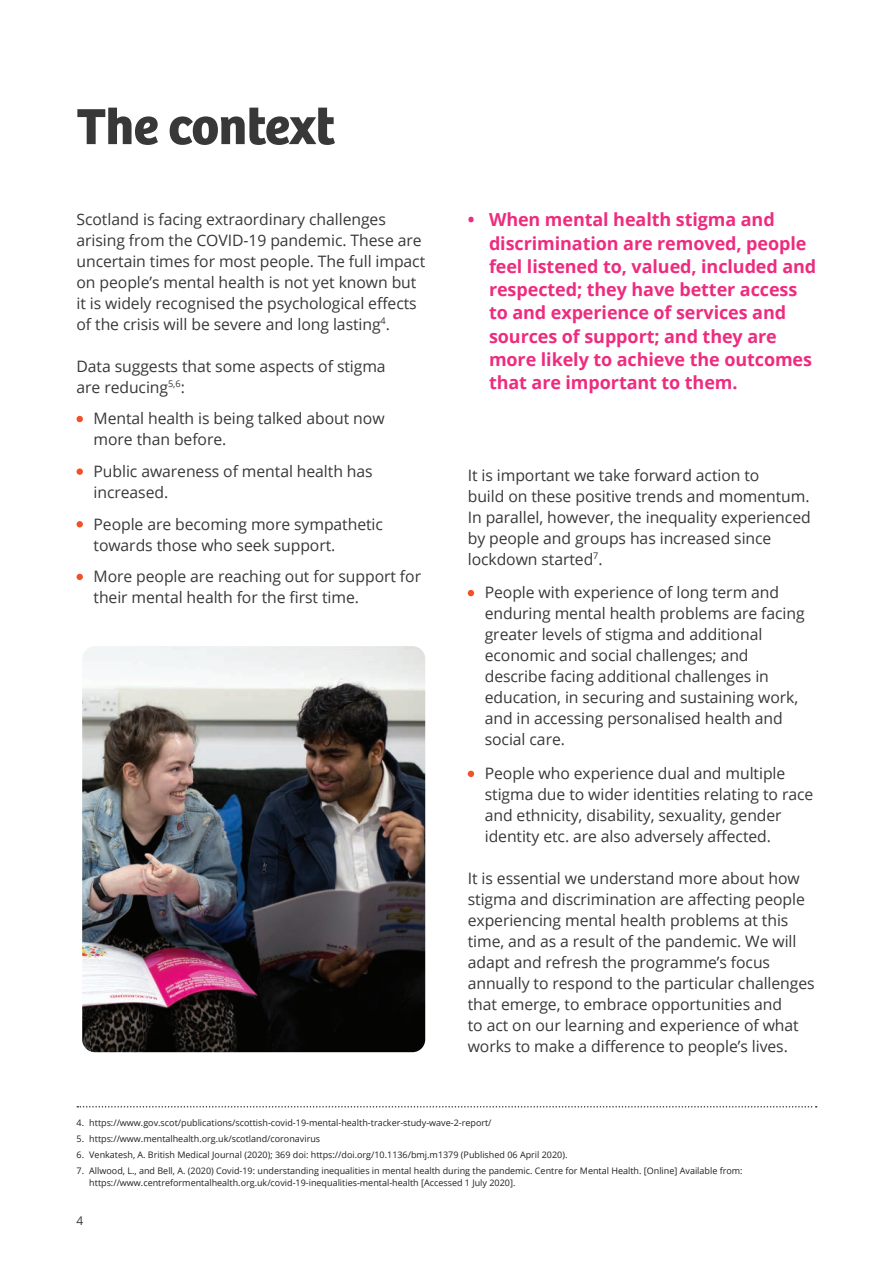
<style>
.page{position:relative;width:893px;height:1263px;background:#fff}
.page>*{position:absolute;margin:0;border:0;box-sizing:border-box;transform-origin:0 0}
.t1{font:700 52.5px "Bree";letter-spacing:-.005em;color:#383839}
.t2{font:700 18px/23.2px "Open Sans";letter-spacing:-.005em;color:#ee2c7f}
.t3{font:15.75px/21px "Open Sans";letter-spacing:-.005em;color:#383839}
.t4{font:12px "Open Sans";color:#383839}
.t5{font:9px/12px "Open Sans";color:#231f20}
</style>
<div class="page">
<svg style="left:77px;top:416px;width:6px;height:6px"></svg>
<div style="left:77px;top:468px;width:6px;height:7px;background:#f05126;border-radius:50%"></div>
<svg style="left:77px;top:521px;width:6px;height:6px"></svg>
<svg style="left:77px;top:574px;width:6px;height:6px"></svg>
<svg style="left:468px;top:590px;width:6px;height:6px"></svg>
<svg style="left:468px;top:771px;width:6px;height:6px"></svg>
<img style="left:82px;top:646px;width:343px;height:406px">
<svg style="left:77px;top:1106px;width:740px;height:1px"></svg>
<h1 class="t1" style="left:77px;top:95px;width:260px">The context</h1>
<p class="t3" style="left:77px;top:208px;width:350px">Scotland is facing extraordinary challenges arising from the COVID-19 pandemic. These are uncertain times for most people. The full impact on people’s mental health is not yet known but it is widely recognised the psychological effects of the crisis will be severe and long lasting<sup>4</sup>.</p>
<p class="t3" style="left:77px;top:355px;width:311px">Data suggests that some aspects of stigma are reducing<sup>5,6</sup>:</p>
<p class="t3" style="left:94px;top:408px;width:293px">Mental health is being talked about now more than before.</p>
<p class="t3" style="left:94px;top:460px;width:281px">Public awareness of mental health has increased.</p>
<p class="t3" style="left:94px;top:513px;width:291px">People are becoming more sympathetic towards those who seek support.</p>
<p class="t3" style="left:94px;top:566px;width:329px">More people are reaching out for support for their mental health for the first time.</p>
<p class="t2" style="left:489px;top:208px;width:329px;text-indent:-21px">• When mental health stigma and discrimination are removed, people feel listened to, valued, included and respected; they have better access to and experience of services and sources of support; and they are more likely to achieve the outcomes that are important to them.</p>
<p class="t3" style="left:468px;top:464px;width:344px">It is important we take forward action to<br>build on these positive trends and momentum.<br>In parallel, however, the inequality experienced by people and groups has increased since lockdown started<sup>7</sup>.</p>
<p class="t3" style="left:485px;top:582px;width:321px">People with experience of long term and enduring mental health problems are facing greater levels of stigma and additional economic and social challenges; and describe facing additional challenges in education, in securing and sustaining work, and in accessing personalised health and social care.</p>
<p class="t3" style="left:485px;top:762px;width:330px">People who experience dual and multiple stigma due to wider identities relating to race and ethnicity, disability, sexuality, gender identity etc. are also adversely affected.</p>
<p class="t3" style="left:468px;top:867px;width:348px">It is essential we understand more about how stigma and discrimination are affecting people experiencing mental health problems at this time, and as a result of the pandemic. We will adapt and refresh the programme’s focus annually to respond to the particular challenges that emerge, to embrace opportunities and<br>to act on our learning and experience of what works to make a difference to people’s lives.</p>
<p class="t5" style="left:77px;top:1116px;width:417px">4. https://www.gov.scot/publications/scottish-covid-19-mental-health-tracker-study-wave-2-report/</p>
<p class="t5" style="left:77px;top:1132px;width:245px">5. https://www.mentalhealth.org.uk/scotland/coronavirus</p>
<p class="t5" style="left:77px;top:1149px;width:492px">6. Venkatesh, A. British Medical Journal (2020); 369 doi: https://doi.org/10.1136/bmj.m1379 (Published 06 April 2020).</p>
<p class="t5" style="left:89px;top:1165px;width:655px;text-indent:-13px">7. Allwood, L., and Bell, A. (2020) Covid-19: understanding inequalities in mental health during the pandemic. Centre for Mental Health. [Online] Available from: https://www.centreformentalhealth.org.uk/covid-19-inequalities-mental-health [Accessed 1 July 2020].</p>
<p class="t4" style="left:77px;top:1213px;width:8px">4</p>
</div>
